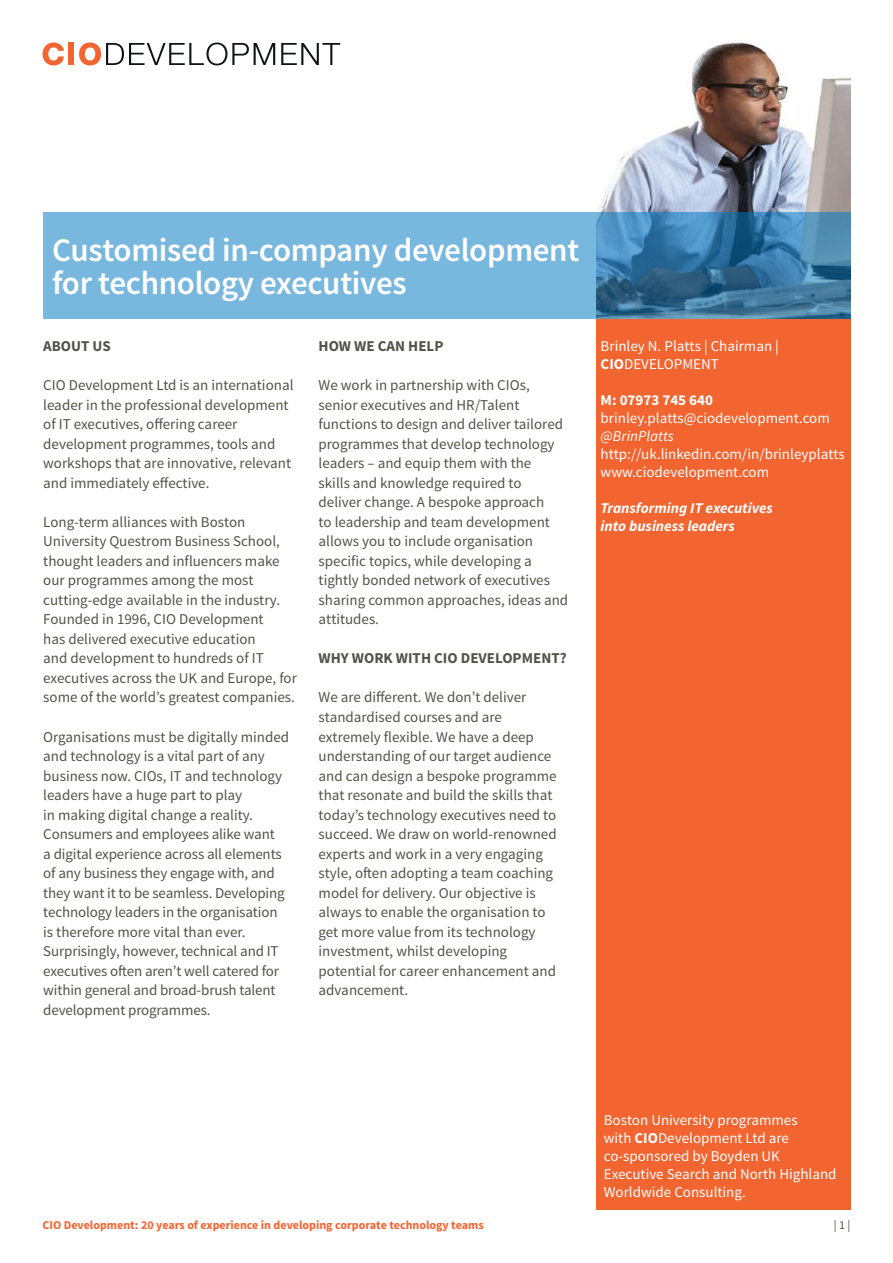
<style>
.page{position:relative;width:893px;height:1263px;background:#fff}
.page>*{position:absolute;margin:0;border:0;box-sizing:border-box;transform-origin:0 0}
.t1{font:600 33px/33px "Source Sans Pro";letter-spacing:-.01em;color:#fff}
.t2{font:15px/19.5px "Source Sans Pro";color:#535249}
.t3{font:15px/18px "Source Sans Pro";color:#fff}
.t4{font:700 15px "Source Sans Pro";color:#535249}
.t5{font:italic 700 15px/18px "Source Sans Pro";color:#fff}
.t6{font:700 15px "Source Sans Pro";color:#fff}
.t7{font:italic 15px "Source Sans Pro";color:#fff}
.t8{font:700 12px "Source Sans Pro";color:#f26430}
.t9{font:12px "Source Sans Pro";color:#535249}
.s1{font-weight:700}
</style>
<div class="page">
<img style="left:596px;top:42px;width:254px;height:171px">
<svg style="left:43px;top:43px;width:21px;height:22px"></svg>
<div style="left:68px;top:43px;width:6px;height:22px;background:#f26430"></div>
<svg style="left:79px;top:43px;width:196px;height:22px"></svg>
<svg style="left:281px;top:43px;width:59px;height:22px"></svg>
<svg style="left:43px;top:213px;width:807px;height:106px;background:#65a4cb"></svg>
<div style="left:596px;top:319px;width:254px;height:891px;background:#f26430"></div>
<h1 class="t1" style="left:52px;top:234px;width:529px">Customised in-company development for technology executives</h1>
<p class="t4" style="left:43px;top:337px;width:69px">ABOUT US</p>
<p class="t2" style="left:43px;top:376px;width:252px">CIO Development Ltd is an international leader in the professional development of IT executives, offering career development programmes, tools and workshops that are innovative, relevant and immediately effective.</p>
<p class="t2" style="left:43px;top:512px;width:255px">Long-term alliances with Boston University Questrom Business School, thought leaders and influencers make our programmes among the most cutting-edge available in the industry.<br>Founded in 1996, CIO Development<br>has delivered executive education<br>and development to hundreds of IT executives across the UK and Europe, for some of the world’s greatest companies.</p>
<p class="t2" style="left:43px;top:727px;width:247px">Organisations must be digitally minded and technology is a vital part of any business now. CIOs, IT and technology leaders have a huge part to play<br>in making digital change a reality.<br>Consumers and employees alike want<br>a digital experience across all elements of any business they engage with, and they want it to be seamless. Developing technology leaders in the organisation is therefore more vital than ever.<br>Surprisingly, however, technical and IT executives often aren’t well catered for within general and broad-brush talent development programmes.</p>
<p class="t4" style="left:319px;top:337px;width:126px">HOW WE CAN HELP</p>
<p class="t2" style="left:319px;top:376px;width:251px">We work in partnership with CIOs, senior executives and HR/Talent functions to design and deliver tailored programmes that develop technology leaders – and equip them with the<br>skills and knowledge required to<br>deliver change. A bespoke approach<br>to leadership and team development allows you to include organisation specific topics, while developing a tightly bonded network of executives sharing common approaches, ideas and attitudes.</p>
<p class="t4" style="left:319px;top:649px;width:250px">WHY WORK WITH CIO DEVELOPMENT?</p>
<p class="t2" style="left:319px;top:688px;width:240px">We are different. We don’t deliver standardised courses and are extremely flexible. We have a deep understanding of our target audience and can design a bespoke programme that resonate and build the skills that today’s technology executives need to succeed. We draw on world-renowned experts and work in a very engaging style, often adopting a team coaching model for delivery. Our objective is always to enable the organisation to get more value from its technology investment, whilst developing potential for career enhancement and advancement.</p>
<p class="t3" style="left:601px;top:338px;width:180px">Brinley N. Platts | Chairman |<br><span class="s1">CIO</span>DEVELOPMENT</p>
<p class="t6" style="left:601px;top:391px;width:114px">M: 07973 745 640</p>
<p class="t3" style="left:601px;top:410px;width:231px">brinley.platts@ciodevelopment.com</p>
<p class="t7" style="left:601px;top:427px;width:75px">@BrinPlatts</p>
<p class="t3" style="left:601px;top:446px;width:246px">http://uk.linkedin.com/in/brinleyplatts www.ciodevelopment.com</p>
<p class="t5" style="left:601px;top:499px;width:174px">Transforming IT executives into business leaders</p>
<p class="t3" style="left:604px;top:1112px;width:234px">Boston University programmes<br>with <span class="s1">CIO</span>Development Ltd are co-sponsored by Boyden UK<br>Executive Search and North Highland<br>Worldwide Consulting.</p>
<p class="t8" style="left:43px;top:1218px;width:443px">CIO Development: 20 years of experience in developing corporate technology teams</p>
<p class="t9" style="left:834px;top:1218px;width:18px">| 1 |</p>
</div>
